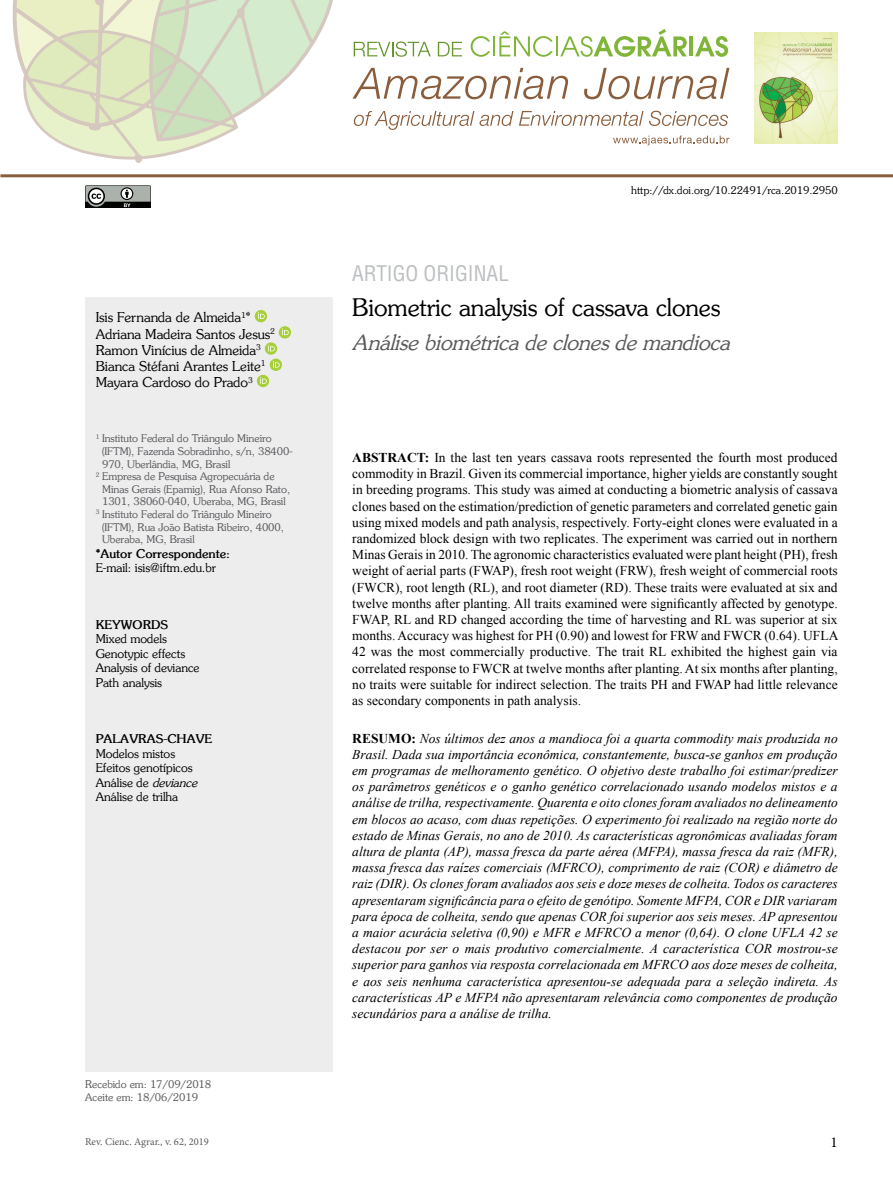
<style>
.page{position:relative;width:893px;height:1191px;background:#fff}
.page>*{position:absolute;margin:0;border:0;box-sizing:border-box;transform-origin:0 0}
.t1{font:24px "Souvenir";color:#000}
.t2{font:italic 21px "Souvenir";color:#58595b}
.t3{font:condensed 21px "Helvetica";color:#bcbec0}
.t4{font:15px "Minion Pro";color:#000}
.t5{font:italic 13.5px/16.2px "Times New Roman";color:#000;text-align:justify}
.t6{font:13.5px/16.2px "Times New Roman";color:#000;text-align:justify}
.t7{font:13.5px/16.2px "Souvenir";color:#000}
.t8{font:12px/14.4px "Souvenir";color:#000}
.t9{font:700 12px "Souvenir";color:#000}
.t10{font:10.5px/12.6px "Souvenir";color:#58595b}
.t11{font:10.5px "Souvenir";color:#000}
.t12{font:10.5px "Minion Pro";color:#58595b}
.s1{font-style:italic}
.s2{font-weight:700}
.s3{font-weight:700;font-style:normal}
</style>
<div class="page">
<hr style="left:0;top:174px;width:893px;height:3px;background:#8a5e3c">
<svg style="left:12px;top:0;width:321px;height:163px"></svg>
<svg style="left:354px;top:41px;width:77px;height:16px"></svg>
<svg style="left:438px;top:42px;width:24px;height:14px"></svg>
<svg style="left:471px;top:36px;width:19px;height:21px"></svg>
<hr style="left:493px;top:36px;width:2px;height:20px;background:#80b539">
<svg style="left:499px;top:31px;width:54px;height:26px"></svg>
<hr style="left:556px;top:36px;width:2px;height:20px;background:#80b539">
<svg style="left:560px;top:29px;width:127px;height:28px"></svg>
<hr style="left:689px;top:36px;width:4px;height:20px;background:#80b539">
<svg style="left:695px;top:36px;width:33px;height:21px"></svg>
<svg style="left:352px;top:68px;width:216px;height:31px"></svg>
<svg style="left:584px;top:68px;width:145px;height:31px"></svg>
<svg style="left:354px;top:111px;width:159px;height:19px"></svg>
<svg style="left:519px;top:111px;width:124px;height:15px"></svg>
<svg style="left:649px;top:111px;width:79px;height:15px"></svg>
<svg style="left:613px;top:135px;width:116px;height:10px"></svg>
<img style="left:755px;top:33px;width:83px;height:110px">
<div style="left:85px;top:298px;width:248px;height:773px;background:#ededee"></div>
<div style="left:255px;top:310px;width:12px;height:12px;background:#a6cf38;border-radius:50%"></div>
<svg style="left:258px;top:312px;width:7px;height:7px"></svg>
<svg style="left:279px;top:326px;width:12px;height:12px"></svg>
<svg style="left:282px;top:328px;width:7px;height:7px"></svg>
<svg style="left:265px;top:342px;width:12px;height:13px"></svg>
<svg style="left:268px;top:345px;width:7px;height:6px"></svg>
<svg style="left:270px;top:358px;width:12px;height:13px"></svg>
<svg style="left:273px;top:361px;width:7px;height:6px"></svg>
<div style="left:257px;top:375px;width:12px;height:12px;background:#a6cf38;border-radius:50%"></div>
<svg style="left:260px;top:377px;width:7px;height:7px"></svg>
<svg style="left:85px;top:185px;width:66px;height:23px;background:#787b78"></svg>
<p class="t7" style="left:96px;top:309px;width:181px">Isis Fernanda de Almeida<sup>1</sup>*<br>Adriana Madeira Santos Jesus<sup>2<br></sup>Ramon Vinícius de Almeida<sup>3<br></sup>Bianca Stéfani Arantes Leite<sup>1<br></sup>Mayara Cardoso do Prado<sup>3</sup></p>
<p class="t10" style="left:96px;top:432px;width:178px"><sup>1</sup> Instituto Federal do Triângulo Mineiro</p>
<p class="t10" style="left:102px;top:444px;width:192px">(IFTM), Fazenda Sobradinho, s/n, 38400-</p>
<p class="t10" style="left:102px;top:457px;width:130px">970, Uberlândia, MG, Brasil</p>
<p class="t10" style="left:96px;top:470px;width:180px"><sup>2</sup> Empresa de Pesquisa Agropecuária de</p>
<p class="t10" style="left:102px;top:482px;width:190px">Minas Gerais (Epamig), Rua Afonso Rato,</p>
<p class="t10" style="left:102px;top:495px;width:185px">1301, 38060-040, Uberaba, MG, Brasil</p>
<p class="t10" style="left:96px;top:507px;width:178px"><sup>3</sup> Instituto Federal do Triângulo Mineiro</p>
<p class="t10" style="left:102px;top:520px;width:183px">(IFTM), Rua João Batista Ribeiro, 4000,</p>
<p class="t10" style="left:102px;top:533px;width:94px">Uberaba, MG, Brasil</p>
<p class="t9" style="left:96px;top:546px;width:136px">*Autor Correspondente:</p>
<p class="t8" style="left:96px;top:560px;width:122px">E-mail: isis@iftm.edu.br</p>
<p class="t9" style="left:96px;top:617px;width:74px">KEYWORDS</p>
<p class="t8" style="left:96px;top:631px;width:105px">Mixed models<br>Genotypic effects<br>Analysis of deviance<br>Path analysis</p>
<p class="t9" style="left:96px;top:731px;width:118px">PALAVRAS-CHAVE</p>
<p class="t8" style="left:96px;top:746px;width:103px">Modelos mistos<br>Efeitos genotípicos<br>Análise de <span class="s1">deviance<br></span>Análise de trilha</p>
<p class="t10" style="left:85px;top:1077px;width:128px">Recebido em: 17/09/2018<br>Aceite em: 18/06/2019</p>
<h2 class="t3" style="left:352px;top:260px;width:158px">ARTIGO ORIGINAL</h2>
<p class="t11" style="left:631px;top:184px;width:208px">http://dx.doi.org/10.22491/rca.2019.2950</p>
<h1 class="t1" style="left:352px;top:293px;width:369px">Biometric analysis of cassava clones</h1>
<h2 class="t2" style="left:352px;top:329px;width:379px">Análise biométrica de clones de mandioca</h2>
<p class="t6" style="left:352px;top:449px;width:488px"><span class="s2">ABSTRACT:</span> In the last ten years cassava roots represented the fourth most produced commodity in Brazil. Given its commercial importance, higher yields are constantly sought in breeding programs. This study was aimed at conducting a biometric analysis of cassava clones based on the estimation/prediction of genetic parameters and correlated genetic gain using mixed models and path analysis, respectively. Forty-eight clones were evaluated in a randomized block design with two replicates. The experiment was carried out in northern Minas Gerais in 2010. The agronomic characteristics evaluated were plant height (PH), fresh weight of aerial parts (FWAP), fresh root weight (FRW), fresh weight of commercial roots (FWCR), root length (RL), and root diameter (RD). These traits were evaluated at six and twelve months after planting. All traits examined were significantly affected by genotype.<br>FWAP, RL and RD changed according the time of harvesting and RL was superior at six months. Accuracy was highest for PH (0.90) and lowest for FRW and FWCR (0.64). UFLA 42 was the most commercially productive. The trait RL exhibited the highest gain via correlated response to FWCR at twelve months after planting. At six months after planting, no traits were suitable for indirect selection. The traits PH and FWAP had little relevance as secondary components in path analysis.</p>
<p class="t5" style="left:352px;top:729px;width:487px"><span class="s3">RESUMO:</span> Nos últimos dez anos a mandioca foi a quarta commodity mais produzida no Brasil. Dada sua importância econômica, constantemente, busca-se ganhos em produção em programas de melhoramento genético. O objetivo deste trabalho foi estimar/predizer os parâmetros genéticos e o ganho genético correlacionado usando modelos mistos e a análise de trilha, respectivamente. Quarenta e oito clones foram avaliados no delineamento em blocos ao acaso, com duas repetições. O experimento foi realizado na região norte do estado de Minas Gerais, no ano de 2010. As características agronômicas avaliadas foram altura de planta (AP), massa fresca da parte aérea (MFPA), massa fresca da raiz (MFR), massa fresca das raízes comerciais (MFRCO), comprimento de raiz (COR) e diâmetro de raiz (DIR). Os clones foram avaliados aos seis e doze meses de colheita. Todos os caracteres apresentaram significância para o efeito de genótipo. Somente MFPA, COR e DIR variaram para época de colheita, sendo que apenas COR foi superior aos seis meses. AP apresentou a maior acurácia seletiva (0,90) e MFR e MFRCO a menor (0,64). O clone UFLA 42 se destacou por ser o mais produtivo comercialmente. A característica COR mostrou-se superior para ganhos via resposta correlacionada em MFRCO aos doze meses de colheita, e aos seis nenhuma característica apresentou-se adequada para a seleção indireta. As características AP e MFPA não apresentaram relevância como componentes de produção secundários para a análise de trilha.</p>
<p class="t12" style="left:85px;top:1135px;width:125px">Rev. Cienc. Agrar., v. 62, 2019</p>
<p class="t4" style="left:830px;top:1131px;width:9px">1</p>
</div>
